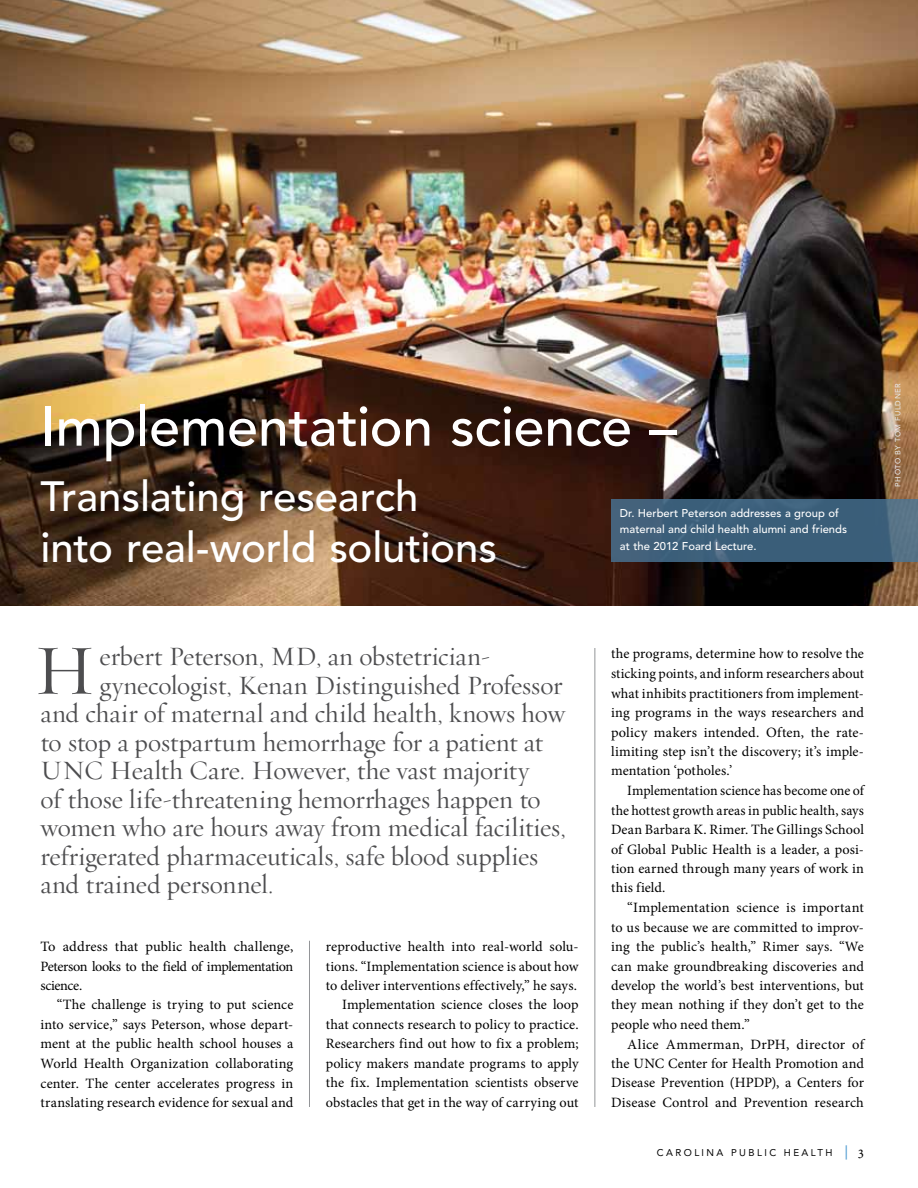
<style>
.page{position:relative;width:918px;height:1188px;background:#fff}
.page>*{position:absolute;margin:0;border:0;box-sizing:border-box;transform-origin:0 0}
.t1{font:71.4px "Requiem Display HTF Roman";color:#4d4d4f}
.t2{font:500 55.5px "Avenir";letter-spacing:-.01em;color:#fff}
.t3{font:500 42px/50.4px "Avenir";letter-spacing:-.01em;color:#fff}
.t4{font:27px "Requiem Display HTF Roman";letter-spacing:-.005em;color:#4d4d4f}
.t5{font:14.25px/19.5px "Minion Pro";color:#000;text-align:justify}
.t6{font:500 11.25px/16.5px "Avenir";color:#fff}
.t7{font:9.75px "Avenir";letter-spacing:.25em;color:#000}
.t8{font:500 7.5px "Avenir";letter-spacing:.08em;color:#e6e7e8}
.s1{font-family:"Minion Pro";font-weight:600;font-size:14.25px;color:#56a0d3}
.s2{font-family:"Minion Pro";font-size:14.25px}
</style>
<div class="page">
<img style="left:0;top:0;width:918px;height:606px">
<hr style="left:594px;top:648px;width:1px;height:459px;background:#939598">
<hr style="left:309px;top:941px;width:1px;height:166px;background:#939598">
<svg style="left:611px;top:499px;width:307px;height:63px;background:#3f617b"></svg>
<h2 class="t2" style="left:40px;top:394px;width:638px">Implementation science –</h2>
<h3 class="t3" style="left:40px;top:473px;width:458px">Translating research into real-world solutions</h3>
<p class="t6" style="left:620px;top:505px;width:229px">Dr. Herbert Peterson addresses a group of maternal and child health alumni and friends at the 2012 Foard Lecture.</p>
<p class="t8" style="left:893px;top:487px;width:103px;rotate:-90deg">Photo by tom fuldner</p>
<h1 class="t1" style="left:34px;top:628px;width:62px">H</h1>
<h3 class="t4" style="left:100px;top:640px;width:393px">erbert Peterson, MD, an obstetrician-</h3>
<h3 class="t4" style="left:100px;top:669px;width:464px">gynecologist, Kenan Distinguished Professor</h3>
<h3 class="t4" style="left:40px;top:698px;width:526px">and chair of maternal and child health, knows how</h3>
<h3 class="t4" style="left:40px;top:726px;width:504px">to stop a postpartum hemorrhage for a patient at</h3>
<h3 class="t4" style="left:40px;top:755px;width:490px">UNC Health Care. However, the vast majority</h3>
<h3 class="t4" style="left:40px;top:783px;width:502px">of those life-threatening hemorrhages happen to</h3>
<h3 class="t4" style="left:40px;top:812px;width:527px">women who are hours away from medical facilities,</h3>
<h3 class="t4" style="left:40px;top:840px;width:499px">refrigerated pharmaceuticals, safe blood supplies</h3>
<h3 class="t4" style="left:40px;top:869px;width:235px">and trained personnel.</h3>
<p class="t5" style="left:40px;top:937px;width:254px">To address that public health challenge, Peterson looks to the field of implementation science.</p>
<p class="t5" style="left:40px;top:995px;width:254px;text-indent:16px">“The challenge is trying to put science into service,” says Peterson, whose depart&shy;ment at the public health school houses a World Health Organization collaborating center. The center accelerates progress in translating research evidence for sexual and</p>
<p class="t5" style="left:326px;top:937px;width:255px;text-align:right">reproductive health into real-world solu&shy;tions. “Implementation science is about how to deliver interventions effectively,” he says.<br>Implementation science closes the loop that connects research to policy to practice.<br>Researchers find out how to fix a problem; policy makers mandate programs to apply the fix. Implementation scientists observe obstacles that get in the way of carrying out</p>
<p class="t5" style="left:611px;top:644px;width:254px">the programs, determine how to resolve the sticking points, and inform researchers about what inhibits practitioners from implement&shy;ing programs in the ways researchers and policy makers intended. Often, the rate&shy;limiting step isn’t the discovery; it’s imple&shy;mentation ‘potholes.’</p>
<p class="t5" style="left:611px;top:781px;width:256px;text-indent:16px">Implementation science has become one of the hottest growth areas in public health, says Dean Barbara K. Rimer. The Gillings School of Global Public Health is a leader, a posi&shy;tion earned through many years of work in this field.</p>
<p class="t5" style="left:611px;top:898px;width:254px;text-indent:16px">“Implementation science is important to us because we are committed to improv&shy;ing the public’s health,” Rimer says. “We can make groundbreaking discoveries and develop the world’s best interventions, but they mean nothing if they don’t get to the people who need them.”</p>
<p class="t5" style="left:611px;top:1034px;width:256px;text-indent:16px">Alice Ammerman, DrPH, director of the UNC Center for Health Promotion and Disease Prevention (HPDP), a Centers for Disease Control and Prevention research</p>
<p class="t7" style="left:657px;top:1147px;width:209px">CAROLI NA PUBLI C HEALTH <span class="s1">|</span> <span class="s2">3</span></p>
</div>
